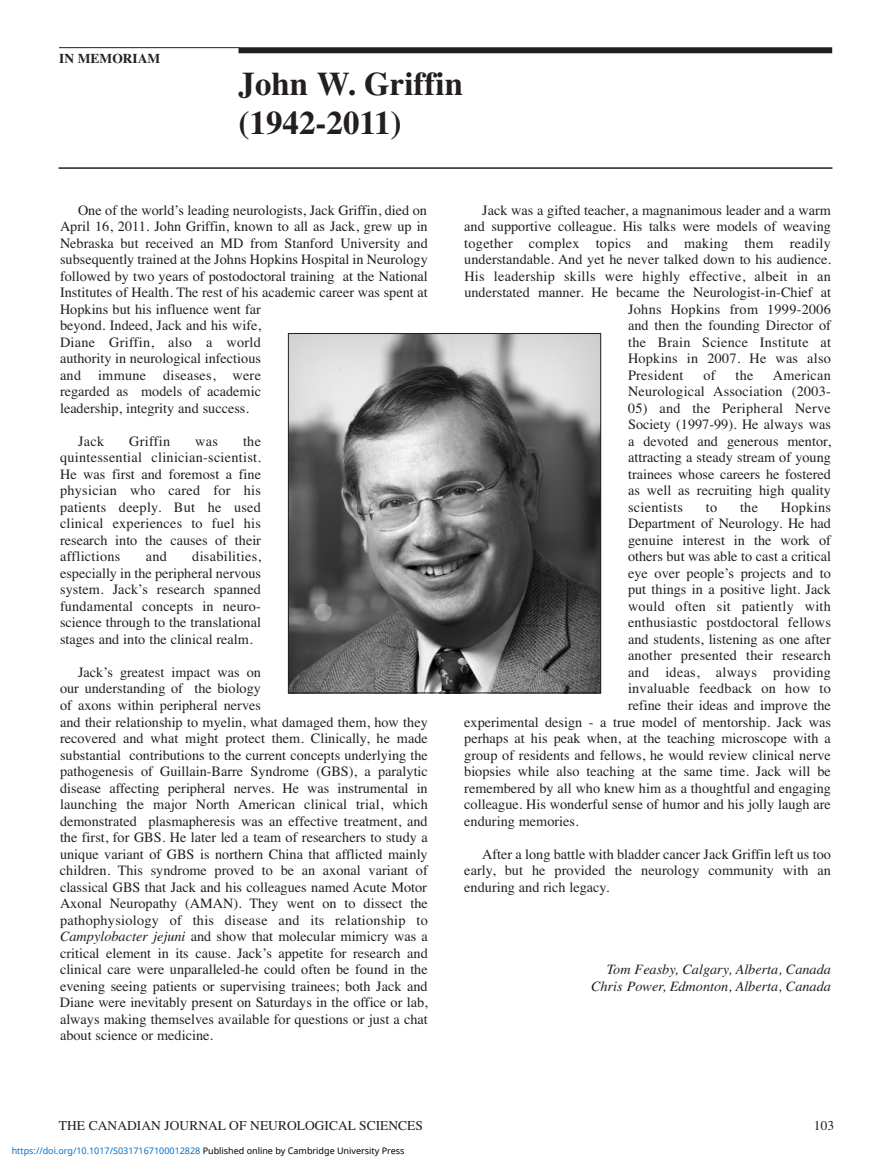
<style>
.page{position:relative;width:891px;height:1175px;background:#fff}
.page>*{position:absolute;margin:0;border:0;box-sizing:border-box;transform-origin:0 0}
.t1{font:700 33px/39px "Times";color:#231f20}
.t2{font:14.25px/16.5px "Times";color:#231f20;text-align:justify}
.t3{font:14.25px "Times";letter-spacing:.02em;color:#231f20}
.t4{font:italic 14.25px/16.5px "Times";color:#231f20;text-align:right}
.t5{font:13.5px "Times";color:#231f20}
.t6{font:700 13.5px "Times";color:#231f20}
.t7{font:9px "Noto Sans";color:#0172cf}
.s1{font-style:italic}
.s2{color:#000}
</style>
<div class="page">
<div style="left:239px;top:47px;width:593px;height:6px;background:#231f20"></div>
<hr style="left:59px;top:47px;width:180px;height:1px;background:#231f20">
<hr style="left:59px;top:167px;width:773px;height:2px;background:#231f20">
<img style="left:290px;top:335px;width:309px;height:356px">
<div style="left:288px;top:333px;width:313px;height:360px;border:1px solid #231f20"></div>
<p class="t6" style="left:59px;top:51px;width:103px">IN MEMORIAM</p>
<h1 class="t1" style="left:239px;top:64px;width:226px">John W. Griffin (1942-2011)</h1>
<p class="t2" style="left:60px;top:202px;width:369px;text-align:left;text-indent:18px">One of the world’s leading neurologists, Jack Griffin, died on April 16, 2011. John Griffin, known to all as Jack, grew up in Nebraska but received an MD from Stanford University and subsequently trained at the Johns Hopkins Hospital in Neurology followed by two years of postodoctoral training at the National Institutes of Health. The rest of his academic career was spent at Hopkins but his influence went far<br>beyond. Indeed, Jack and his wife,<br>Diane Griffin, also a world<br>authority in neurological infectious<br>and immune diseases, were<br>regarded as models of academic<br>leadership, integrity and success.</p>
<p class="t2" style="left:78px;top:433px;width:28px">Jack</p>
<p class="t3" style="left:129px;top:432px;width:43px">Griffin</p>
<p class="t2" style="left:195px;top:433px;width:24px">was</p>
<p class="t2" style="left:60px;top:433px;width:202px;text-indent:183px">the quintessential clinician-scientist.<br>He was first and foremost a fine physician who cared for his patients deeply. But he used clinical experiences to fuel his research into the causes of their afflictions</p>
<p class="t2" style="left:60px;top:548px;width:203px;text-indent:132px">disabilities, especially in the peripheral nervous system. Jack’s research spanned fundamental concepts in neuro&shy;science through to the translational stages and into the clinical realm.</p>
<p class="t2" style="left:60px;top:664px;width:369px;text-align:left;text-indent:18px">Jack’s greatest impact was on<br>our understanding of the biology<br>of axons within peripheral nerves<br>and their relationship to myelin, what damaged them, how they recovered and what might protect them. Clinically, he made substantial contributions to the current concepts underlying the pathogenesis of Guillain-Barre Syndrome (GBS), a paralytic disease affecting peripheral nerves. He was instrumental in launching the major North American clinical trial, which demonstrated plasmapheresis was an effective treatment, and the first, for GBS. He later led a team of researchers to study a unique variant of GBS is northern China that afflicted mainly children. This syndrome proved to be an axonal variant of classical GBS that Jack and his colleagues named Acute Motor Axonal Neuropathy (AMAN). They went on to dissect the pathophysiology of this disease and its relationship to <span class="s1">Campylobacter jejuni</span> and show that molecular mimicry was a critical element in its cause. Jack’s appetite for research and clinical care were unparalleled-he could often be found in the evening seeing patients or supervising trainees; both Jack and Diane were inevitably present on Saturdays in the office or lab, always making themselves available for questions or just a chat about science or medicine.</p>
<p class="t2" style="left:146px;top:548px;width:23px">and</p>
<p class="t2" style="left:482px;top:202px;width:350px">Jack was a gifted teacher, a magnanimous leader and a warm</p>
<p class="t2" style="left:464px;top:218px;width:368px">and supportive colleague. His talks were models of weaving</p>
<p class="t3" style="left:464px;top:234px;width:368px">together complex topics and making them readily</p>
<p class="t2" style="left:464px;top:251px;width:368px">understandable. And yet he never talked down to his audience.</p>
<p class="t3" style="left:464px;top:267px;width:368px">His leadership skills were highly effective, albeit in an</p>
<p class="t2" style="left:464px;top:284px;width:368px">understated manner. He became the Neurologist-in-Chief at</p>
<p class="t2" style="left:628px;top:301px;width:204px">Johns Hopkins from 1999-2006</p>
<p class="t2" style="left:628px;top:317px;width:204px">and then the founding Director of</p>
<p class="t3" style="left:628px;top:333px;width:204px">the Brain Science Institute at</p>
<p class="t2" style="left:628px;top:350px;width:204px">Hopkins in 2007. He was also</p>
<p class="t3" style="left:628px;top:366px;width:57px">President</p>
<p class="t2" style="left:703px;top:367px;width:14px">of</p>
<p class="t2" style="left:736px;top:367px;width:19px">the</p>
<p class="t2" style="left:628px;top:367px;width:204px;text-align:right">American<br>Neurological Association (2003-</p>
<p class="t2" style="left:628px;top:400px;width:204px">05) and the Peripheral Nerve Society (1997-99). He always was a devoted and generous mentor, attracting a steady stream of young trainees whose careers he fostered as well as recruiting high quality scientists</p>
<p class="t2" style="left:706px;top:499px;width:13px">to</p>
<p class="t2" style="left:740px;top:499px;width:19px">the</p>
<p class="t3" style="left:781px;top:498px;width:52px">Hopkins</p>
<p class="t2" style="left:628px;top:515px;width:204px">Department of Neurology. He had</p>
<p class="t2" style="left:628px;top:532px;width:204px">genuine interest in the work of</p>
<p class="t2" style="left:628px;top:548px;width:204px">others but was able to cast a critical</p>
<p class="t2" style="left:628px;top:565px;width:204px">eye over people’s projects and to</p>
<p class="t2" style="left:628px;top:581px;width:204px">put things in a positive light. Jack</p>
<p class="t3" style="left:628px;top:597px;width:204px">would often sit patiently with</p>
<p class="t2" style="left:628px;top:614px;width:204px">enthusiastic postdoctoral fellows</p>
<p class="t2" style="left:628px;top:631px;width:204px">and students, listening as one after</p>
<p class="t2" style="left:628px;top:647px;width:204px">another presented their research</p>
<p class="t3" style="left:628px;top:663px;width:204px">and ideas, always providing</p>
<p class="t3" style="left:628px;top:680px;width:204px">invaluable feedback on how to</p>
<p class="t2" style="left:628px;top:697px;width:204px">refine their ideas and improve the</p>
<p class="t2" style="left:464px;top:713px;width:368px">experimental design - a true model of mentorship. Jack was</p>
<p class="t2" style="left:464px;top:730px;width:368px">perhaps at his peak when, at the teaching microscope with a</p>
<p class="t2" style="left:464px;top:746px;width:368px">group of residents and fellows, he would review clinical nerve</p>
<p class="t2" style="left:464px;top:763px;width:368px">biopsies while also teaching at the same time. Jack will be</p>
<p class="t2" style="left:464px;top:779px;width:368px">remembered by all who knew him as a thoughtful and engaging</p>
<p class="t2" style="left:464px;top:796px;width:368px">colleague. His wonderful sense of humor and his jolly laugh are</p>
<p class="t2" style="left:464px;top:812px;width:116px">enduring memories.</p>
<p class="t2" style="left:464px;top:845px;width:368px;text-indent:18px">After a long battle with bladder cancer Jack Griffin left us too early, but he provided the neurology community with an enduring and rich legacy.</p>
<p class="t4" style="left:591px;top:961px;width:241px">Tom Feasby, Calgary, Alberta, Canada<br>Chris Power, Edmonton, Alberta, Canada</p>
<p class="t5" style="left:59px;top:1117px;width:366px">THE CANADIAN JOURNAL OF NEUROLOGICAL SCIENCES</p>
<p class="t5" style="left:814px;top:1117px;width:22px">103</p>
<p class="t7" style="left:12px;top:1143px;width:394px">https://doi.org/10.1017/S0317167100012828 <span class="s2">Published online by Cambridge University Press</span></p>
</div>
